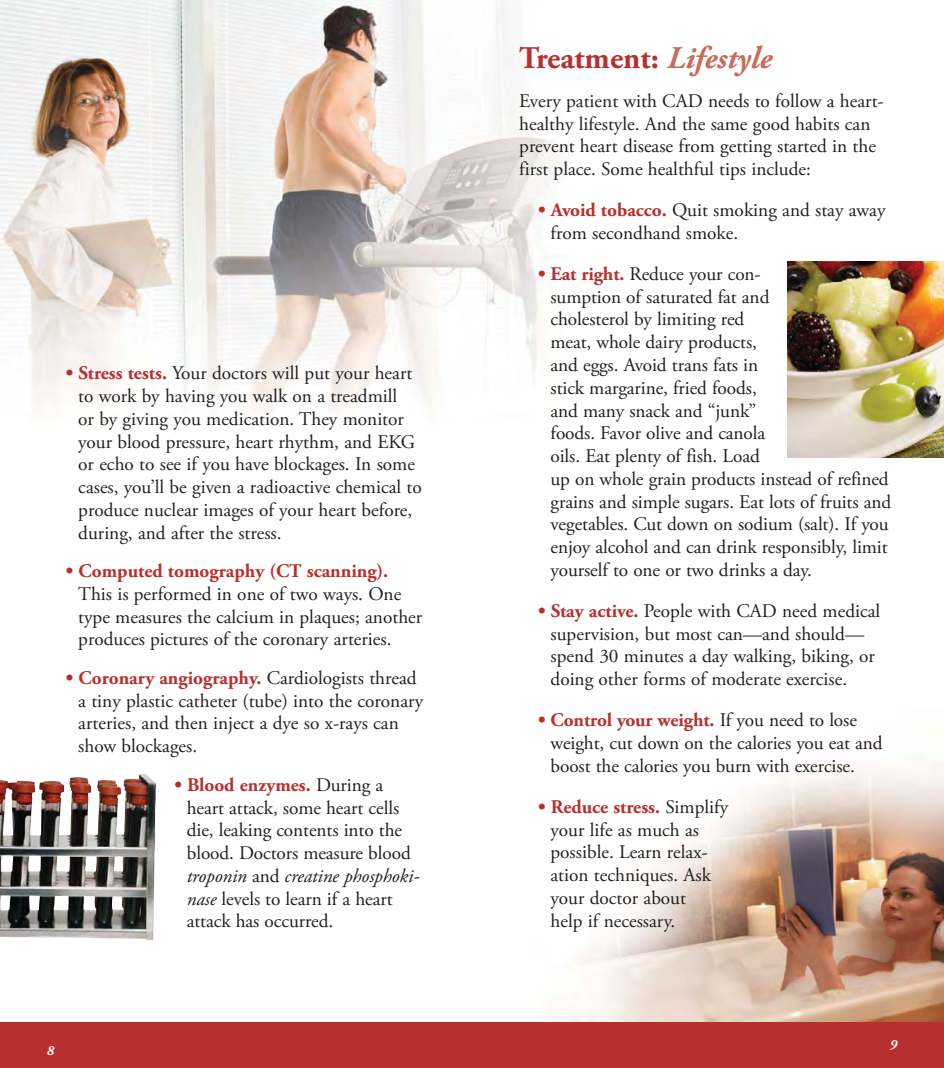
<style>
.page{position:relative;width:944px;height:1068px;background:#fff}
.page>*{position:absolute;margin:0;border:0;box-sizing:border-box;transform-origin:0 0}
.t1{font:700 31.5px "Adobe Garamond Pro";color:#b72f2e}
.t2{font:19.25px/22.8px "Adobe Garamond Pro";color:#231f20}
.t3{font:700 19.25px "Adobe Garamond Pro";color:#b72f2e}
.t4{font:italic 700 14px "Adobe Garamond Pro";color:#fff}
.s1{font-weight:700;color:#b72f2e}
.s2{font-style:italic}
.s3{font-style:italic;color:#c86b59}
</style>
<div class="page">
<img style="left:549px;top:754px;width:395px;height:268px">
<img style="left:0;top:0;width:562px;height:418px">
<div style="left:0;top:1022px;width:944px;height:45px;background:#b72f2e"></div>
<img style="left:787px;top:261px;width:157px;height:196px">
<img style="left:0;top:777px;width:123px;height:133px">
<p class="t2" style="left:78px;top:363px;width:345px;text-indent:-12px"><span class="s1">• Stress tests.</span> Your doctors will put your heart to work by having you walk on a treadmill<br>or by giving you medication. They monitor your blood pressure, heart rhythm, and EKG or echo to see if you have blockages. In some cases, you’ll be given a radioactive chemical to produce nuclear images of your heart before, during, and after the stress.</p>
<p class="t3" style="left:66px;top:563px;width:324px">• Computed tomography (CT scanning).</p>
<p class="t2" style="left:78px;top:584px;width:345px">This is performed in one of two ways. One type measures the calcium in plaques; another produces pictures of the coronary arteries.</p>
<p class="t2" style="left:78px;top:668px;width:346px;text-indent:-12px"><span class="s1">• Coronary angiography.</span> Cardiologists thread a tiny plastic catheter (tube) into the coronary arteries, and then inject a dye so x-rays can show blockages.</p>
<p class="t2" style="left:187px;top:775px;width:234px;text-indent:-12px"><span class="s1">• Blood enzymes.</span> During a heart attack, some heart cells die, leaking contents into the blood. Doctors measure blood <span class="s2">troponin</span> and <span class="s2">creatine phosphoki&shy;nase</span> levels to learn if a heart attack has occurred.</p>
<p class="t4" style="left:47px;top:1042px;width:9px">8</p>
<h1 class="t1" style="left:519px;top:46px;width:254px">Treatment: <span class="s3">Lifestyle</span></h1>
<p class="t2" style="left:519px;top:91px;width:366px">Every patient with CAD needs to follow a heart&shy;healthy lifestyle. And the same good habits can prevent heart disease from getting started in the first place. Some healthful tips include:</p>
<p class="t2" style="left:550px;top:200px;width:336px;text-indent:-12px"><span class="s1">• Avoid tobacco.</span> Quit smoking and stay away from secondhand smoke.</p>
<p class="t2" style="left:550px;top:264px;width:342px;text-indent:-12px"><span class="s1">• Eat right.</span> Reduce your con-<br>sumption of saturated fat and<br>cholesterol by limiting red<br>meat, whole dairy products,<br>and eggs. Avoid trans fats in<br>stick margarine, fried foods,<br>and many snack and “junk”<br>foods. Favor olive and canola<br>oils. Eat plenty of fish. Load<br>up on whole grain products instead of refined grains and simple sugars. Eat lots of fruits and vegetables. Cut down on sodium (salt). If you enjoy alcohol and can drink responsibly, limit yourself to one or two drinks a day.</p>
<p class="t2" style="left:550px;top:601px;width:331px;text-indent:-12px"><span class="s1">• Stay active.</span> People with CAD need medical supervision, but most can—and should— spend 30 minutes a day walking, biking, or doing other forms of moderate exercise.</p>
<p class="t2" style="left:550px;top:710px;width:333px;text-indent:-12px"><span class="s1">• Control your weight.</span> If you need to lose weight, cut down on the calories you eat and boost the calories you burn with exercise.</p>
<p class="t2" style="left:550px;top:797px;width:179px;text-indent:-12px"><span class="s1">• Reduce stress.</span> Simplify your life as much as possible. Learn relax - ation techniques. Ask your doctor about<br>help if necessary.</p>
<p class="t4" style="left:889px;top:1036px;width:9px">9</p>
</div>
